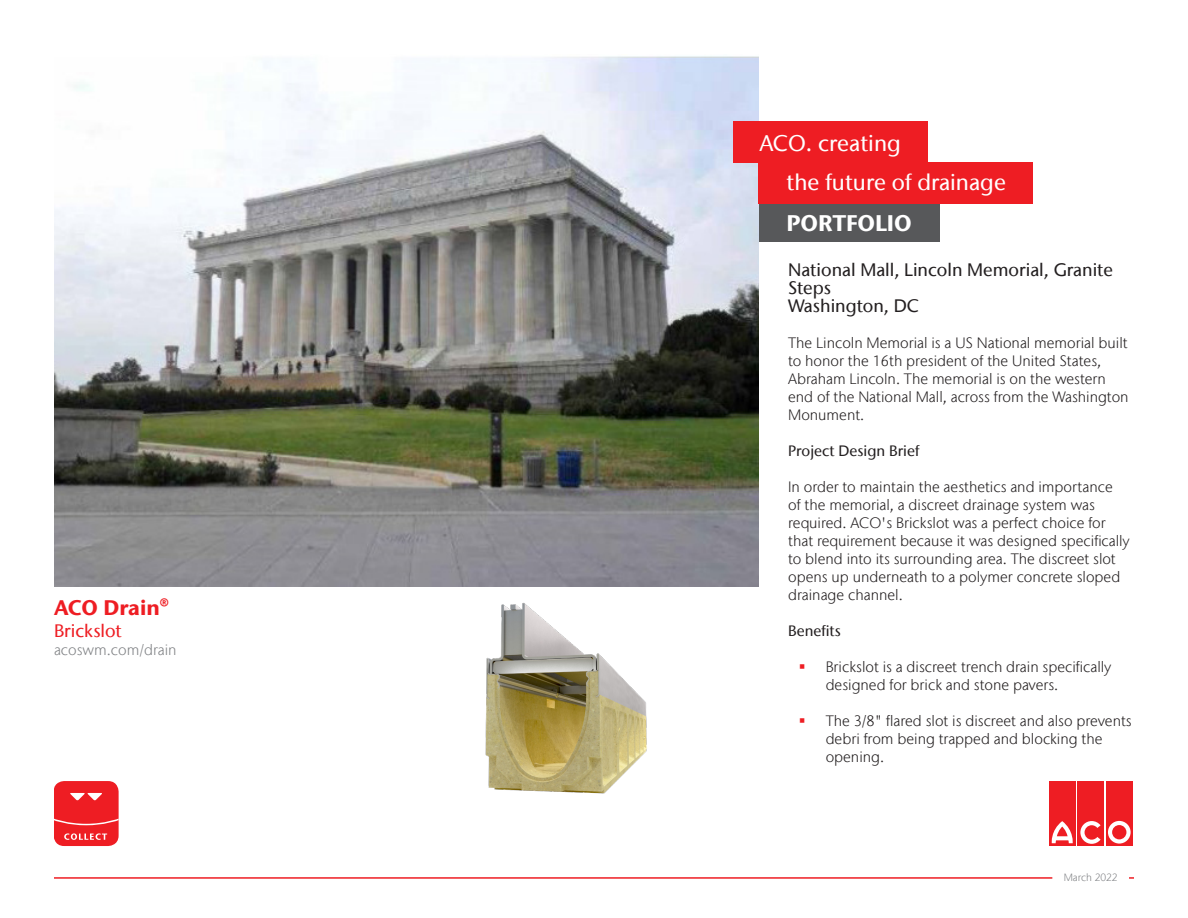
<style>
.page{position:relative;width:1188px;height:918px;background:#fff}
.page>*{position:absolute;margin:0;border:0;box-sizing:border-box;transform-origin:0 0}
.t1{font:500 22.5px "Stone Sans IIITC Com";color:#fff}
.t2{font:700 22.5px "Stone Sans IIITC Com";color:#fff}
.t3{font:700 21px "Stone Sans IIITC Com";letter-spacing:-.005em;color:#ee1d23}
.t4{font:500 18px/18px "Stone Sans IIITC Com";color:#231f20}
.t5{font:500 18px "Stone Sans IIITC Com";color:#ee1d23}
.t6{font:300 15px/18px "Stone Sans IIITC Com";color:#231f20}
.t7{font:500 15px "Stone Sans IIITC Com";color:#231f20}
.t8{font:300 15px "Stone Sans IIITC Com";color:#808285}
.t9{font:300 10.5px "Stone Sans IIITC Com";color:#808285}
</style>
<div class="page">
<img style="left:54px;top:56px;width:705px;height:530px">
<div style="left:759px;top:201px;width:181px;height:41px;background:#57585a"></div>
<div style="left:733px;top:122px;width:195px;height:41px;background:#ee1d23"></div>
<img style="left:485px;top:602px;width:162px;height:192px">
<div style="left:759px;top:163px;width:274px;height:41px;background:#ee1d23"></div>
<div style="left:54px;top:781px;width:64px;height:65px;background:#ee1d23;border-radius:11px"></div>
<svg style="left:54px;top:793px;width:64px;height:47px"></svg>
<hr style="left:54px;top:877px;width:998px;height:2px;background:#ee1d23">
<div style="left:1049px;top:781px;width:27px;height:65px;background:#ee1d23"></div>
<div style="left:1078px;top:781px;width:26px;height:65px;background:#ee1d23"></div>
<div style="left:1106px;top:781px;width:27px;height:65px;background:#ee1d23"></div>
<svg style="left:1108px;top:821px;width:23px;height:23px"></svg>
<svg style="left:1080px;top:821px;width:21px;height:23px"></svg>
<svg style="left:1051px;top:821px;width:22px;height:22px"></svg>
<p class="t3" style="left:54px;top:594px;width:116px">ACO Drain®</p>
<p class="t5" style="left:54px;top:619px;width:69px">Brickslot</p>
<p class="t8" style="left:54px;top:640px;width:124px">acoswm.com/drain</p>
<p class="t1" style="left:760px;top:129px;width:143px">ACO. creating</p>
<p class="t1" style="left:786px;top:168px;width:221px">the future of drainage</p>
<p class="t2" style="left:786px;top:209px;width:127px">PORTFOLIO</p>
<p class="t4" style="left:788px;top:260px;width:326px">National Mall, Lincoln Memorial, Granite<br>Steps</p>
<p class="t4" style="left:788px;top:296px;width:132px">Washington, DC</p>
<p class="t6" style="left:788px;top:334px;width:342px">The Lincoln Memorial is a US National memorial built to honor the 16th president of the United States, Abraham Lincoln. The memorial is on the western end of the National Mall, across from the Washington Monument.</p>
<p class="t7" style="left:788px;top:441px;width:133px">Project Design Brief</p>
<p class="t6" style="left:788px;top:478px;width:343px">In order to maintain the aesthetics and importance<br>of the memorial, a discreet drainage system was required. ACO's Brickslot was a perfect choice for that requirement because it was designed specifically to blend into its surrounding area. The discreet slot opens up underneath to a polymer concrete sloped drainage channel.</p>
<p class="t7" style="left:788px;top:621px;width:54px">Benefits</p>
<p class="t6" style="left:826px;top:658px;width:287px">Brickslot is a discreet trench drain specifically designed for brick and stone pavers.</p>
<p class="t6" style="left:826px;top:712px;width:308px">The 3/8" flared slot is discreet and also prevents debri from being trapped and blocking the opening.</p>
<p class="t9" style="left:1064px;top:871px;width:55px">March 2022</p>
</div>
